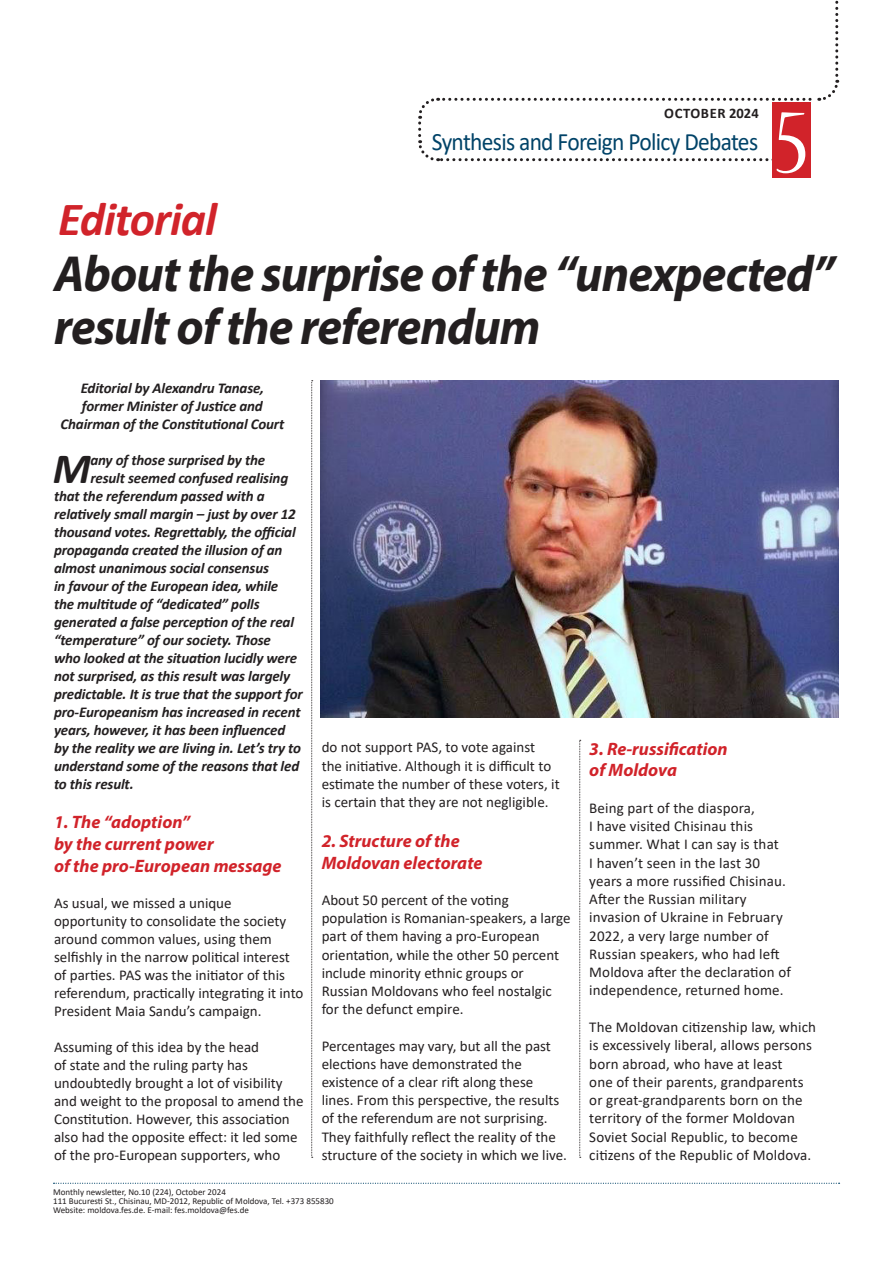
<style>
.page{position:relative;width:893px;height:1263px;background:#fff}
.page>*{position:absolute;margin:0;border:0;box-sizing:border-box;transform-origin:0 0}
.t1{font:condensed 102px "Nueva Std";color:#fff}
.texte{font:italic 700 51px/52.5px "Myriad Pro";letter-spacing:-.02em;color:#231f20;scale:.96 1}
.texte-2{font:italic 700 47.85px "Calibri";letter-spacing:-.02em;color:#d1232a}
.MANSHETA{font:italic 700 43.35px "Calibri";color:#231f20}
.t2{font:25.05px "Calibri";letter-spacing:-.03em;color:#014368;scale:.94 1}
.INTERTITLU{font:italic 700 18px "Myriad Pro";color:#d1232a}
.texte-3{font:15px/18.3px "Calibri";color:#231f20}
.MANSHETA-2{font:italic 700 15px "Calibri";letter-spacing:-.01em;color:#231f20}
.texte-4{font:italic 700 15px/18px "Calibri";letter-spacing:-.01em;color:#231f20;text-align:center}
.t3{font:700 14.55px "Calibri";letter-spacing:.04em;color:#231f20}
.t4{font:9px/9px "Calibri";color:#231f20}
</style>
<div class="page">
<svg style="left:54px;top:1183px;width:786px;height:1px"></svg>
<svg style="left:418px;top:0;width:422px;height:163px"></svg>
<div style="left:772px;top:102px;width:38px;height:76px;background:#d1232a"></div>
<svg style="left:311px;top:380px;width:2px;height:778px"></svg>
<svg style="left:579px;top:740px;width:2px;height:418px"></svg>
<img style="left:321px;top:380px;width:517px;height:338px">
<p class="t3" style="left:664px;top:103px;width:96px">OCTOBER 2024</p>
<h3 class="t2" style="left:432px;top:124px;width:349px">Synthesis and Foreign Policy Debates</h3>
<p class="t1" style="left:775px;top:96px;width:35px">5</p>
<p class="texte-2" style="left:58px;top:185px;width:160px">Editorial</p>
<p class="texte" style="left:54px;top:246px;width:815px">About the surprise of the “unexpected” result of the referendum</p>
<p class="texte-4" style="left:81px;top:378px;width:185px">Editorial by Alexandru Tanase,</p>
<p class="texte-4" style="left:61px;top:396px;width:225px">former Minister of Justice and<br>Chairman of the Constitutional Court</p>
<p class="MANSHETA" style="left:53px;top:438px;width:39px">M</p>
<p class="MANSHETA-2" style="left:90px;top:449px;width:176px">any of those surprised by the</p>
<p class="MANSHETA-2" style="left:90px;top:467px;width:199px">result seemed confused realising</p>
<p class="MANSHETA-2" style="left:54px;top:485px;width:212px">that the referendum passed with a</p>
<p class="MANSHETA-2" style="left:54px;top:503px;width:243px">relatively small margin – just by over 12</p>
<p class="MANSHETA-2" style="left:54px;top:521px;width:243px">thousand votes. Regrettably, the official</p>
<p class="MANSHETA-2" style="left:54px;top:539px;width:230px">propaganda created the illusion of an</p>
<p class="MANSHETA-2" style="left:54px;top:557px;width:217px">almost unanimous social consensus</p>
<p class="MANSHETA-2" style="left:54px;top:575px;width:226px">in favour of the European idea, while</p>
<p class="MANSHETA-2" style="left:54px;top:593px;width:207px">the multitude of “dedicated” polls</p>
<p class="MANSHETA-2" style="left:54px;top:611px;width:242px">generated a false perception of the real</p>
<p class="MANSHETA-2" style="left:54px;top:629px;width:218px">“temperature” of our society. Those</p>
<p class="MANSHETA-2" style="left:54px;top:647px;width:245px">who looked at the situation lucidly were</p>
<p class="MANSHETA-2" style="left:54px;top:665px;width:238px">not surprised, as this result was largely</p>
<p class="MANSHETA-2" style="left:54px;top:683px;width:250px">predictable. It is true that the support for</p>
<p class="MANSHETA-2" style="left:54px;top:701px;width:248px">pro-Europeanism has increased in recent</p>
<p class="MANSHETA-2" style="left:54px;top:719px;width:233px">years, however, it has been influenced</p>
<p class="MANSHETA-2" style="left:54px;top:737px;width:249px">by the reality we are living in. Let’s try to</p>
<p class="MANSHETA-2" style="left:54px;top:755px;width:247px">understand some of the reasons that led</p>
<p class="MANSHETA-2" style="left:54px;top:773px;width:81px">to this result.</p>
<p class="INTERTITLU" style="left:54px;top:810px;width:138px">1. The “adoption”</p>
<p class="INTERTITLU" style="left:54px;top:832px;width:161px">by the current power</p>
<p class="INTERTITLU" style="left:54px;top:854px;width:229px">of the pro-European message</p>
<p class="texte-3" style="left:54px;top:893px;width:251px">As usual, we missed a unique opportunity to consolidate the society around common values, using them selfishly in the narrow political interest of parties. PAS was the initiator of this referendum, practically integrating it into President Maia Sandu’s campaign.</p>
<p class="texte-3" style="left:54px;top:1037px;width:251px">Assuming of this idea by the head<br>of state and the ruling party has undoubtedly brought a lot of visibility and weight to the proposal to amend the Constitution. However, this association also had the opposite effect: it led some of the pro-European supporters, who</p>
<p class="texte-3" style="left:322px;top:738px;width:240px">do not support PAS, to vote against<br>the initiative. Although it is difficult to estimate the number of these voters, it is certain that they are not negligible.</p>
<p class="INTERTITLU" style="left:322px;top:829px;width:140px">2. Structure of the</p>
<p class="INTERTITLU" style="left:322px;top:851px;width:162px">Moldovan electorate</p>
<p class="texte-3" style="left:322px;top:891px;width:250px">About 50 percent of the voting population is Romanian-speakers, a large part of them having a pro-European orientation, while the other 50 percent include minority ethnic groups or Russian Moldovans who feel nostalgic for the defunct empire.</p>
<p class="texte-3" style="left:322px;top:1036px;width:247px">Percentages may vary, but all the past elections have demonstrated the existence of a clear rift along these lines. From this perspective, the results of the referendum are not surprising.<br>They faithfully reflect the reality of the structure of the society in which we live.</p>
<p class="t4" style="left:53px;top:1187px;width:282px">Monthly newsletter, No.10 (224), October 2024<br>111 Bucuresti St., Chisinau, MD-2012, Republic of Moldova, Tel. +373 855830<br>Website: moldova.fes.de. E-mail: fes.moldova@fes.de</p>
<p class="INTERTITLU" style="left:589px;top:737px;width:140px">3. Re-russification</p>
<p class="INTERTITLU" style="left:589px;top:759px;width:89px">of Moldova</p>
<p class="texte-3" style="left:589px;top:798px;width:203px">Being part of the diaspora,<br>I have visited Chisinau this summer. What I can say is that<br>I haven’t seen in the last 30 years a more russified Chisinau.<br>After the Russian military invasion of Ukraine in February<br>2022, a very large number of<br>Russian speakers, who had left<br>Moldova after the declaration of independence, returned home.</p>
<p class="texte-3" style="left:589px;top:1017px;width:228px">The Moldovan citizenship law, which is excessively liberal, allows persons born abroad, who have at least<br>one of their parents, grandparents or great-grandparents born on the territory of the former Moldovan Soviet Social Republic, to become citizens of the Republic of Moldova.</p>
</div>
